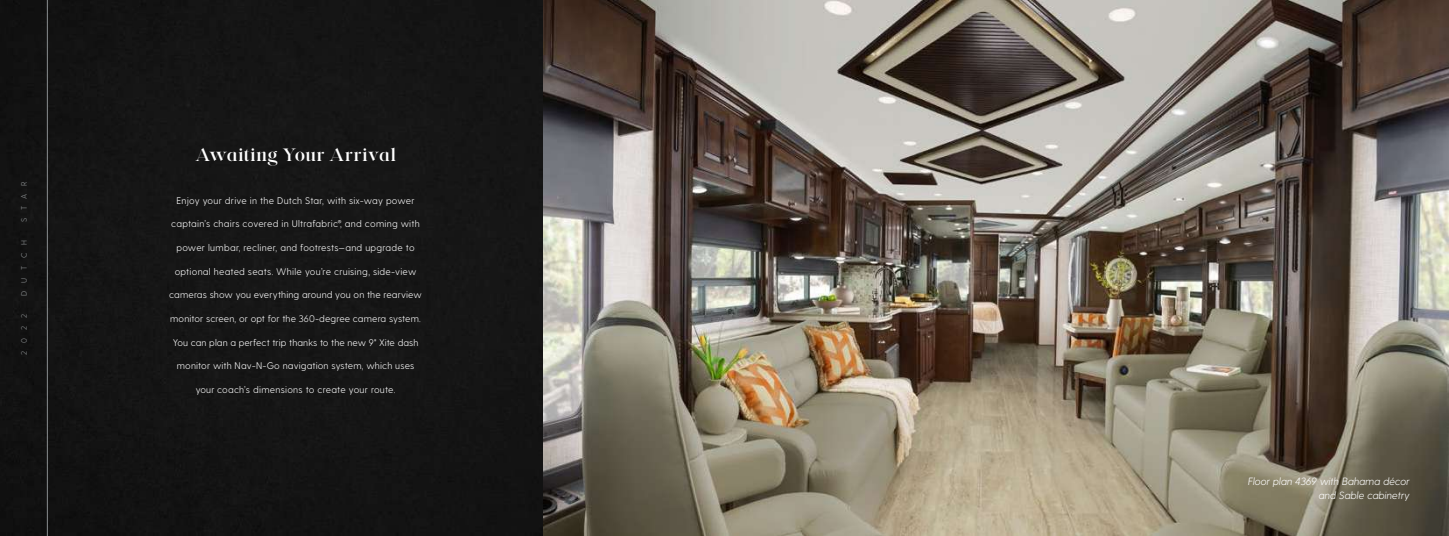
<style>
.page{position:relative;width:1449px;height:536px;background:#fff}
.page>*{position:absolute;margin:0;border:0;box-sizing:border-box;transform-origin:0 0}
.t1{font:18.38px "Vultura";letter-spacing:.03em;color:#fff}
.t2{font:italic 300 10.5px/14px "Greycliff CF";color:#fff;text-align:right}
.t3{font:300 9.62px "Greycliff CF";letter-spacing:.015em;color:#fff}
.t4{font:300 7.88px "Greycliff CF";letter-spacing:1em;color:#8b8f91}
</style>
<div class="page">
<img style="left:0;top:0;width:1449px;height:536px">
<hr style="left:47px;top:0;width:1px;height:536px;background:#8b8f91">
<p class="t4" style="left:19px;top:222px;width:42px;rotate:-90deg">STAR</p>
<p class="t4" style="left:19px;top:296px;width:58px;rotate:-90deg">DUTCH</p>
<p class="t4" style="left:19px;top:355px;width:42px;rotate:-90deg">2022</p>
<h1 class="t1" style="left:195px;top:143px;width:202px">Awaiting Your Arrival</h1>
<p class="t3" style="left:176px;top:195px;width:240px">Enjoy your drive in the Dutch Star, with six-way power</p>
<p class="t3" style="left:171px;top:218px;width:250px">captain’s chairs covered in Ultrafabric<sup>®</sup>, and coming with</p>
<p class="t3" style="left:176px;top:242px;width:240px">power lumbar, recliner, and footrests—and upgrade to</p>
<p class="t3" style="left:175px;top:265px;width:243px">optional heated seats. While you’re cruising, side-view</p>
<p class="t3" style="left:169px;top:289px;width:254px">cameras show you everything around you on the rearview</p>
<p class="t3" style="left:170px;top:313px;width:252px">monitor screen, or opt for the 360-degree camera system.</p>
<p class="t3" style="left:173px;top:336px;width:247px">You can plan a perfect trip thanks to the new 9" Xite dash</p>
<p class="t3" style="left:177px;top:360px;width:239px">monitor with Nav-N-Go navigation system, which uses</p>
<p class="t3" style="left:196px;top:384px;width:201px">your coach’s dimensions to create your route.</p>
<p class="t2" style="left:1248px;top:473px;width:163px">Floor plan 4369 with Bahama décor and Sable cabinetry</p>
</div>
